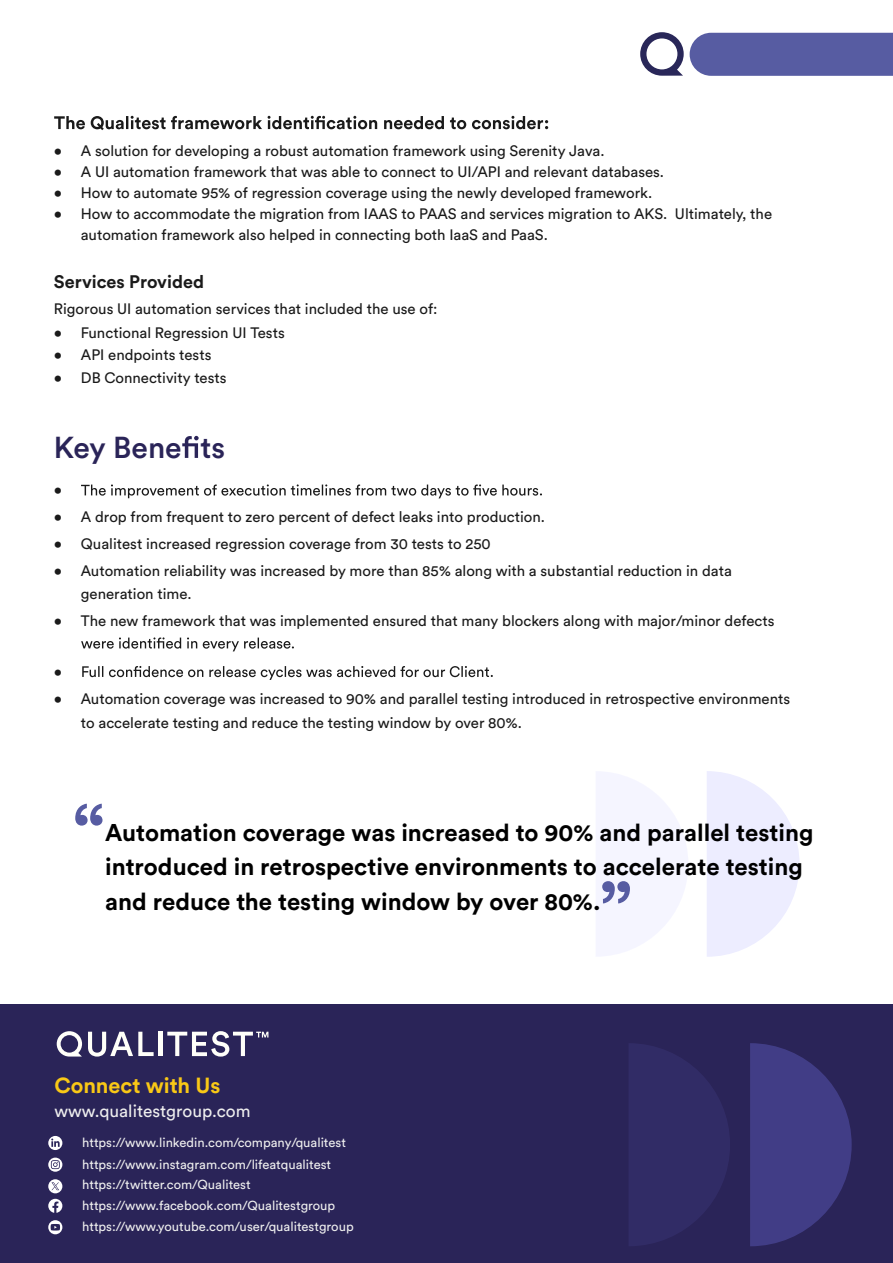
<style>
.page{position:relative;width:893px;height:1263px;background:#fff}
.page>*{position:absolute;margin:0;border:0;box-sizing:border-box;transform-origin:0 0}
.t1{font:500 30px "Circular Std";color:#2a2458}
.t2{font:700 24px/34.5px "Circular Std";color:#000}
.t3{font:700 21.6px "Circular Std";color:#f9c816}
.t4{font:700 18px "Circular Std";color:#1a1a1a}
.t5{font:17.25px "Circular Std";color:#eee}
.t6{font:15px/21px "Circular Std";color:#1a1a1a}
.t7{font:13.05px/21.1px "Circular Std";color:#eee}
</style>
<div class="page">
<svg style="left:707px;top:771px;width:92px;height:186px"></svg>
<div style="left:690px;top:33px;width:203px;height:43px;background:#575ca2"></div>
<svg style="left:640px;top:32px;width:44px;height:44px"></svg>
<svg style="left:182px;top:436px;width:17px;height:22px"></svg>
<svg style="left:75px;top:804px;width:27px;height:22px"></svg>
<svg style="left:602px;top:881px;width:28px;height:23px"></svg>
<div style="left:0;top:1004px;width:893px;height:258px;background:#2a2458"></div>
<svg style="left:629px;top:1043px;width:101px;height:203px"></svg>
<svg style="left:750px;top:1043px;width:102px;height:204px"></svg>
<div style="left:158px;top:1032px;width:5px;height:24px;background:#fffff9"></div>
<svg style="left:57px;top:1031px;width:25px;height:25px"></svg>
<svg style="left:88px;top:1032px;width:66px;height:24px"></svg>
<svg style="left:167px;top:1031px;width:101px;height:25px"></svg>
<svg style="left:48px;top:1136px;width:14px;height:14px"></svg>
<svg style="left:48px;top:1157px;width:14px;height:15px"></svg>
<svg style="left:48px;top:1220px;width:15px;height:15px"></svg>
<svg style="left:48px;top:1199px;width:14px;height:14px"></svg>
<svg style="left:48px;top:1179px;width:14px;height:14px"></svg>
<svg style="left:54px;top:116px;width:494px;height:14px"></svg>
<svg style="left:81px;top:484px;width:461px;height:14px"></svg>
<svg style="left:81px;top:637px;width:213px;height:14px"></svg>
<svg style="left:82px;top:666px;width:411px;height:14px"></svg>
<p class="t6" style="left:54px;top:140px;width:552px">• A solution for developing a robust automation framework using Serenity Java.</p>
<p class="t6" style="left:54px;top:161px;width:612px">• A UI automation framework that was able to connect to UI/API and relevant databases.</p>
<p class="t6" style="left:54px;top:182px;width:600px">• How to automate 95% of regression coverage using the newly developed framework.</p>
<p class="t6" style="left:81px;top:203px;width:693px;text-indent:-27px">• How to accommodate the migration from IAAS to PAAS and services migration to AKS. Ultimately, the automation framework also helped in connecting both IaaS and PaaS.</p>
<p class="t4" style="left:54px;top:270px;width:152px">Services Provided</p>
<p class="t6" style="left:54px;top:298px;width:385px">Rigorous UI automation services that included the use of:</p>
<p class="t6" style="left:54px;top:322px;width:233px">• Functional Regression UI Tests</p>
<p class="t6" style="left:54px;top:344px;width:159px">• API endpoints tests</p>
<p class="t6" style="left:54px;top:367px;width:174px">• DB Connectivity tests</p>
<h1 class="t1" style="left:54px;top:428px;width:173px">Key Bene ts</h1>
<p class="t6" style="left:54px;top:479px;width:10px">•</p>
<p class="t6" style="left:54px;top:506px;width:493px">• A drop from frequent to zero percent of defect leaks into production.</p>
<p class="t6" style="left:54px;top:533px;width:438px">• Qualitest increased regression coverage from 30 tests to 250</p>
<p class="t6" style="left:81px;top:560px;width:653px;line-height:22.5px;text-indent:-27px">• Automation reliability was increased by more than 85% along with a substantial reduction in data generation time.</p>
<p class="t6" style="left:54px;top:610px;width:722px">• The new framework that was implemented ensured that many blockers along with major/minor defects</p>
<p class="t6" style="left:54px;top:661px;width:10px">•</p>
<p class="t6" style="left:81px;top:686px;width:711px;line-height:24px;text-indent:-27px">• Automation coverage was increased to 90% and parallel testing introduced in retrospective environments to accelerate testing and reduce the testing window by over 80%.</p>
<h2 class="t2" style="left:105px;top:814px;width:710px">Automation coverage was increased to 90% and parallel testing introduced in retrospective environments to accelerate testing and reduce the testing window by over 80%.</h2>
<h3 class="t3" style="left:54px;top:1071px;width:167px">Connect with Us</h3>
<p class="t5" style="left:54px;top:1100px;width:197px">www.qualitestgroup.com</p>
<p class="t7" style="left:82px;top:1131px;width:265px;line-height:21.6px">https://www.linkedin.com/company/qualitest https://www.instagram.com/lifeatqualitest</p>
<p class="t7" style="left:82px;top:1173px;width:273px">https://twitter.com/Qualitest https://www.facebook.com/Qualitestgroup https://www.youtube.com/user/qualitestgroup</p>
</div>
